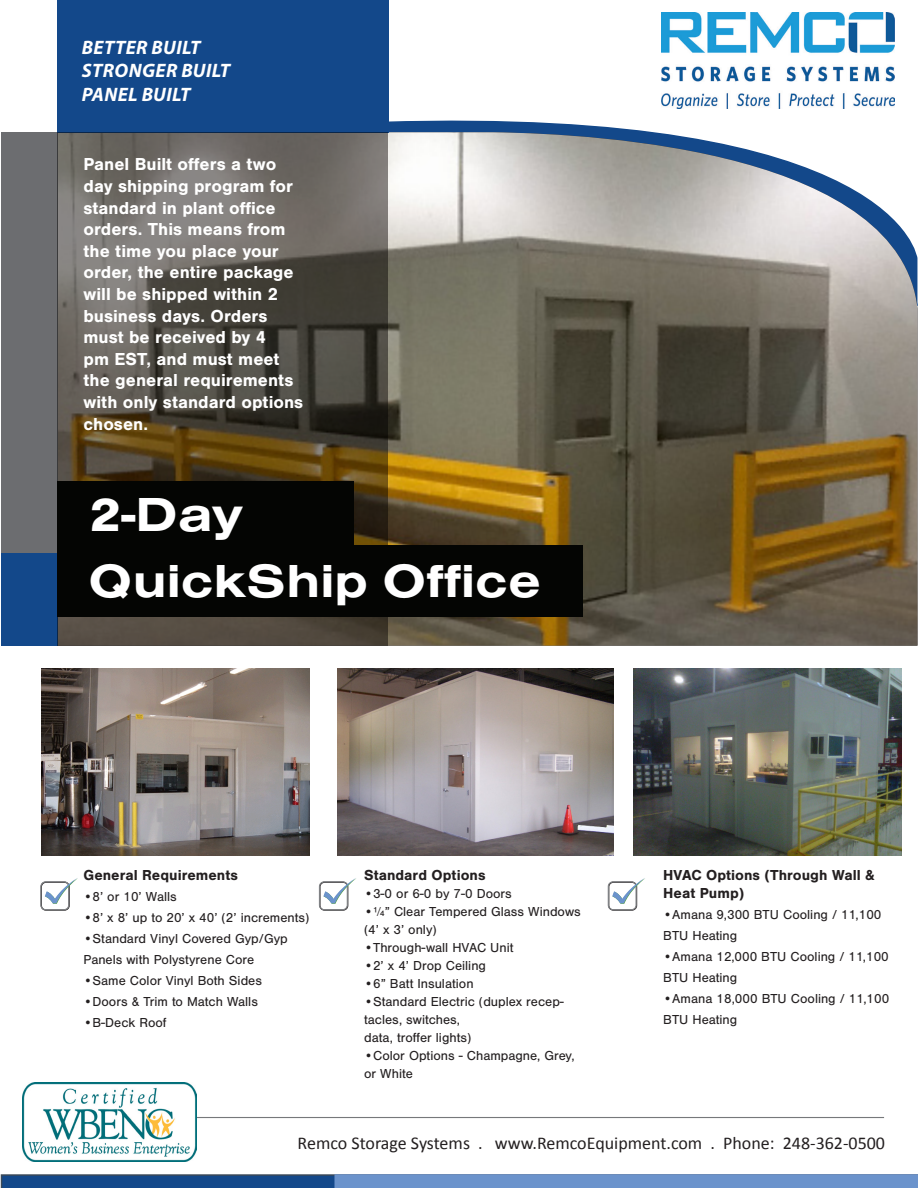
<style>
.page{position:relative;width:918px;height:1188px;background:#fff}
.page>*{position:absolute;margin:0;border:0;box-sizing:border-box;transform-origin:0 0}
.t1{font:700 49.5px "Nimbus San Ext";color:#fff}
.t2{font:700 48px "Nimbus San Ext";color:#fff}
.t3{font:italic 700 19.5px "Myriad Pro";letter-spacing:.02em;color:#fff}
.t4{font:700 18px/21.6px "Nimbus San";color:#fff}
.t5{font:18px "Calibri";color:#231f20}
.t6{font:700 15px/18px "Nimbus San";color:#231f20}
.t7{font:13.5px/21px "Nimbus San";color:#231f20}
</style>
<div class="page">
<svg style="left:389px;top:120px;width:529px;height:211px"></svg>
<img style="left:56px;top:132px;width:861px;height:514px">
<div style="left:1px;top:133px;width:56px;height:427px;background:#6c6d70"></div>
<div style="left:1px;top:553px;width:56px;height:93px;background:#13488a"></div>
<div style="left:57px;top:0;width:332px;height:132px;background:#13488a"></div>
<svg style="left:57px;top:132px;width:331px;height:514px;background:#5d574b"></svg>
<div style="left:57px;top:545px;width:526px;height:72px;background:#040503"></div>
<svg style="left:1px;top:1174px;width:917px;height:14px;background:#4e78b1"></svg>
<div style="left:57px;top:481px;width:297px;height:72px;background:#040503"></div>
<hr style="left:76px;top:1117px;width:808px;height:1px;background:#76787b">
<svg style="left:40px;top:878px;width:38px;height:33px"></svg>
<svg style="left:319px;top:878px;width:37px;height:33px"></svg>
<svg style="left:608px;top:878px;width:37px;height:33px"></svg>
<img style="left:42px;top:668px;width:267px;height:187px">
<img style="left:338px;top:668px;width:275px;height:187px">
<img style="left:634px;top:668px;width:267px;height:187px">
<img style="left:23px;top:1083px;width:173px;height:79px">
<img style="left:662px;top:13px;width:232px;height:96px">
<p class="t3" style="left:82px;top:35px;width:120px">BETTER BUILT</p>
<p class="t3" style="left:82px;top:58px;width:150px">STRONGER BUILT</p>
<p class="t3" style="left:82px;top:82px;width:110px">PANEL BUILT</p>
<p class="t4" style="left:83px;top:154px;width:211px">Panel Built offers a two day shipping program for standard in plant office orders. This means from the time you place your</p>
<p class="t4" style="left:83px;top:262px;width:221px">order, the entire package will be shipped within 2 business days. Orders must be received by 4<br>pm EST, and must meet the general requirements with only standard options chosen.</p>
<p class="t1" style="left:89px;top:487px;width:155px">2-Day</p>
<p class="t2" style="left:89px;top:555px;width:454px">QuickShip Office</p>
<p class="t6" style="left:83px;top:866px;width:156px">General Requirements</p>
<p class="t7" style="left:83px;top:887px;width:95px">•8’ or 10’ Walls</p>
<p class="t7" style="left:83px;top:908px;width:228px">•8’ x 8’ up to 20’ x 40’ (2’ increments)</p>
<p class="t7" style="left:83px;top:929px;width:206px">•Standard Vinyl Covered Gyp/Gyp<br>Panels with Polystyrene Core</p>
<p class="t7" style="left:83px;top:971px;width:180px">•Same Color Vinyl Both Sides</p>
<p class="t7" style="left:83px;top:992px;width:176px">•Doors &amp; Trim to Match Walls</p>
<p class="t7" style="left:83px;top:1013px;width:85px">•B-Deck Roof</p>
<p class="t6" style="left:364px;top:866px;width:123px">Standard Options</p>
<p class="t7" style="left:364px;top:884px;width:149px">•3-0 or 6-0 by 7-0 Doors</p>
<p class="t7" style="left:364px;top:903px;width:218px;line-height:18px">•¼” Clear Tempered Glass Windows (4’ x 3’ only)</p>
<p class="t7" style="left:364px;top:938px;width:151px">•Through-wall HVAC Unit</p>
<p class="t7" style="left:364px;top:956px;width:123px">•2’ x 4’ Drop Ceiling</p>
<p class="t7" style="left:364px;top:974px;width:111px">•6” Batt Insulation</p>
<p class="t7" style="left:364px;top:993px;width:201px;line-height:18px">•Standard Electric (duplex recep&shy;tacles, switches,</p>
<p class="t7" style="left:364px;top:1028px;width:109px">data, troffer lights)</p>
<p class="t7" style="left:364px;top:1047px;width:212px;line-height:18px">•Color Options - Champagne, Grey, or White</p>
<p class="t6" style="left:663px;top:866px;width:213px">HVAC Options (Through Wall &amp;<br>Heat Pump)</p>
<p class="t7" style="left:663px;top:905px;width:220px">•Amana 9,300 BTU Cooling / 11,100<br>BTU Heating</p>
<p class="t7" style="left:663px;top:947px;width:227px">•Amana 12,000 BTU Cooling / 11,100<br>BTU Heating</p>
<p class="t7" style="left:663px;top:989px;width:227px">•Amana 18,000 BTU Cooling / 11,100<br>BTU Heating</p>
<p class="t5" style="left:298px;top:1132px;width:589px">Remco Storage Systems . www.RemcoEquipment.com . Phone: 248-362-0500</p>
</div>
